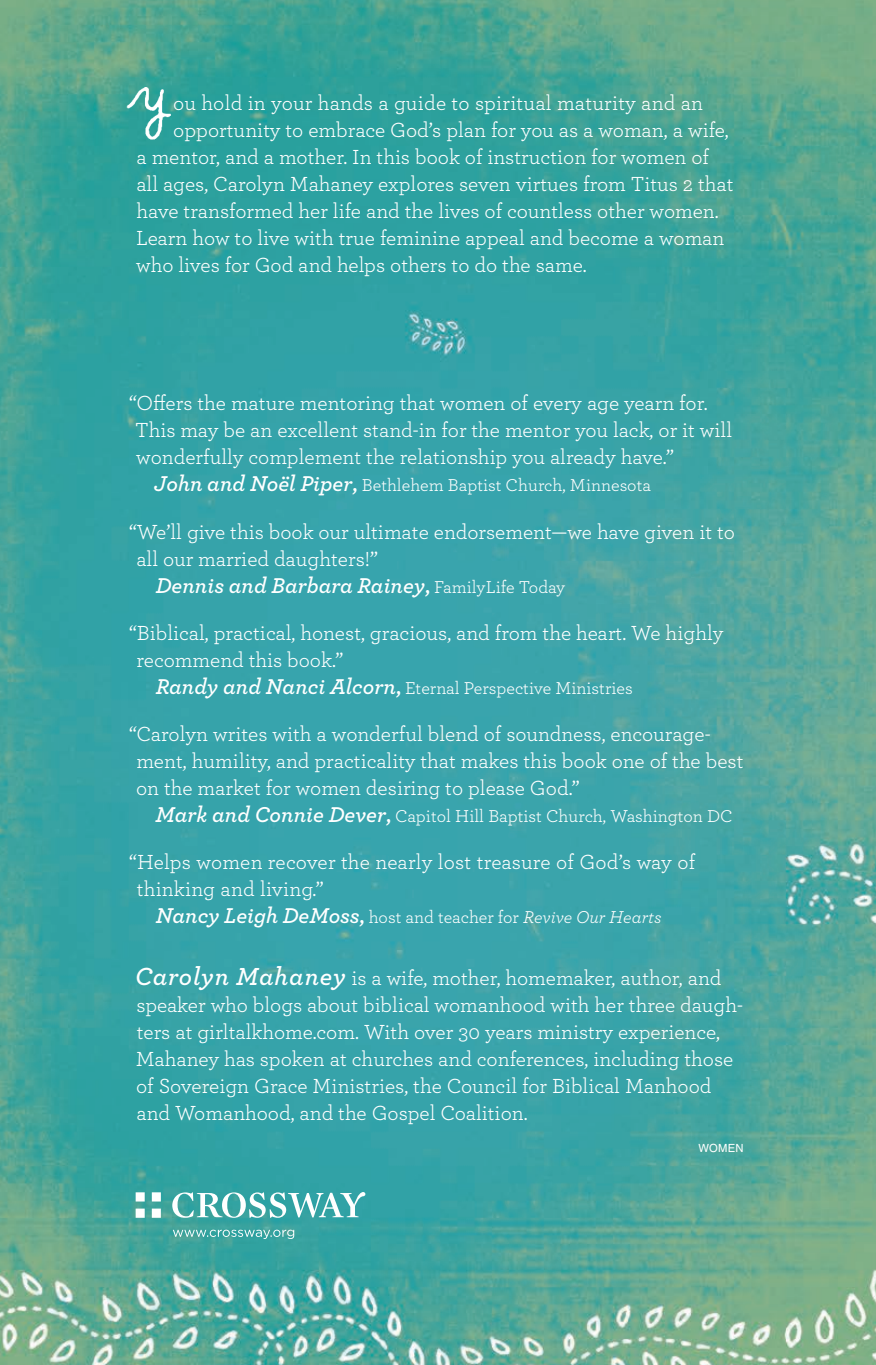
<style>
.page{position:relative;width:876px;height:1365px;background:#fff}
.page>*{position:absolute;margin:0;border:0;box-sizing:border-box;transform-origin:0 0}
.t1{font:italic 600 22.5px "Archer";color:#fff}
.t2{font:21.38px/27px "Archer";color:#fff}
.t3{font:18px "Archer";color:#fff}
.t4{font:11.25px "Helvetica";letter-spacing:.015em;color:#fff}
.s1{font-weight:600;font-style:italic;font-size:22.5px}
.s2{font-weight:600;font-size:22.5px}
.s3{font-style:normal}
.s4{font-weight:400;font-style:normal;font-size:18px}
.s5{font-style:italic}
.s6{font-weight:600;font-style:italic;font-size:25.88px}
</style>
<div class="page">
<img style="left:0;top:0;width:875px;height:1365px">
<svg style="left:136px;top:1192px;width:25px;height:25px"></svg>
<svg style="left:172px;top:1192px;width:193px;height:25px"></svg>
<svg style="left:173px;top:1229px;width:121px;height:10px"></svg>
<img style="left:126px;top:88px;width:44px;height:51px">
<p class="t2" style="left:173px;top:88px;width:531px">ou hold in your hands a guide to spiritual maturity and an</p>
<p class="t2" style="left:173px;top:115px;width:557px">opportunity to embrace God’s plan for you as a woman, a wife,</p>
<p class="t2" style="left:136px;top:142px;width:574px">a mentor, and a mother. In this book of instruction for women of</p>
<p class="t2" style="left:136px;top:169px;width:598px">all ages, Carolyn Mahaney explores seven virtues from Titus 2 that</p>
<p class="t2" style="left:136px;top:196px;width:583px">have transformed her life and the lives of countless other women.</p>
<p class="t2" style="left:136px;top:223px;width:590px">Learn how to live with true feminine appeal and become a woman</p>
<p class="t2" style="left:136px;top:250px;width:452px">who lives for God and helps others to do the same.</p>
<p class="t2" style="left:129px;top:389px;width:604px">“Offers the mature mentoring that women of every age yearn for.<br>This may be an excellent stand-in for the mentor you lack, or it will wonderfully complement the relationship you already have.”</p>
<p class="t3" style="left:154px;top:473px;width:498px"><span class="s1">John and Noël Piper</span><span class="s2">,</span> Bethlehem Baptist Church, Minnesota</p>
<p class="t2" style="left:136px;top:517px;width:600px;text-indent:-7px">“We’ll give this book our ultimate endorsement—we have given it to all our married daughters!”</p>
<p class="t1" style="left:156px;top:568px;width:411px">Dennis and Barbara Rainey<span class="s3">,</span> <span class="s4">FamilyLife Today</span></p>
<p class="t2" style="left:136px;top:618px;width:588px;text-indent:-7px">“Biblical, practical, honest, gracious, and from the heart. We highly recommend this book.”</p>
<p class="t3" style="left:156px;top:675px;width:478px"><span class="s1">Randy and Nanci Alcorn</span><span class="s2">,</span> Eternal Perspective Ministries</p>
<p class="t2" style="left:136px;top:719px;width:608px;text-indent:-7px">“Carolyn writes with a wonderful blend of soundness, encourage&shy;ment, humility, and practicality that makes this book one of the best on the market for women desiring to please God.”</p>
<p class="t3" style="left:155px;top:804px;width:579px"><span class="s1">Mark and Connie Dever</span><span class="s2">,</span> Capitol Hill Baptist Church, Washington DC</p>
<p class="t2" style="left:137px;top:848px;width:560px;text-indent:-8px">“Helps women recover the nearly lost treasure of God’s way of thinking and living.”</p>
<p class="t3" style="left:156px;top:905px;width:507px"><span class="s1">Nancy Leigh DeMoss</span><span class="s2">,</span> host and teacher for <span class="s5">Revive Our Hearts</span></p>
<p class="t2" style="left:135px;top:963px;width:609px"><span class="s6">Carolyn Mahaney</span> is a wife, mother, homemaker, author, and speaker who blogs about biblical womanhood with her three daugh&shy;ters at girltalkhome.com. With over 30 years ministry experience, Mahaney has spoken at churches and conferences, including those of Sovereign Grace Ministries, the Council for Biblical Manhood and Womanhood, and the Gospel Coalition.</p>
<p class="t4" style="left:698px;top:1141px;width:46px">WOMEN</p>
</div>
